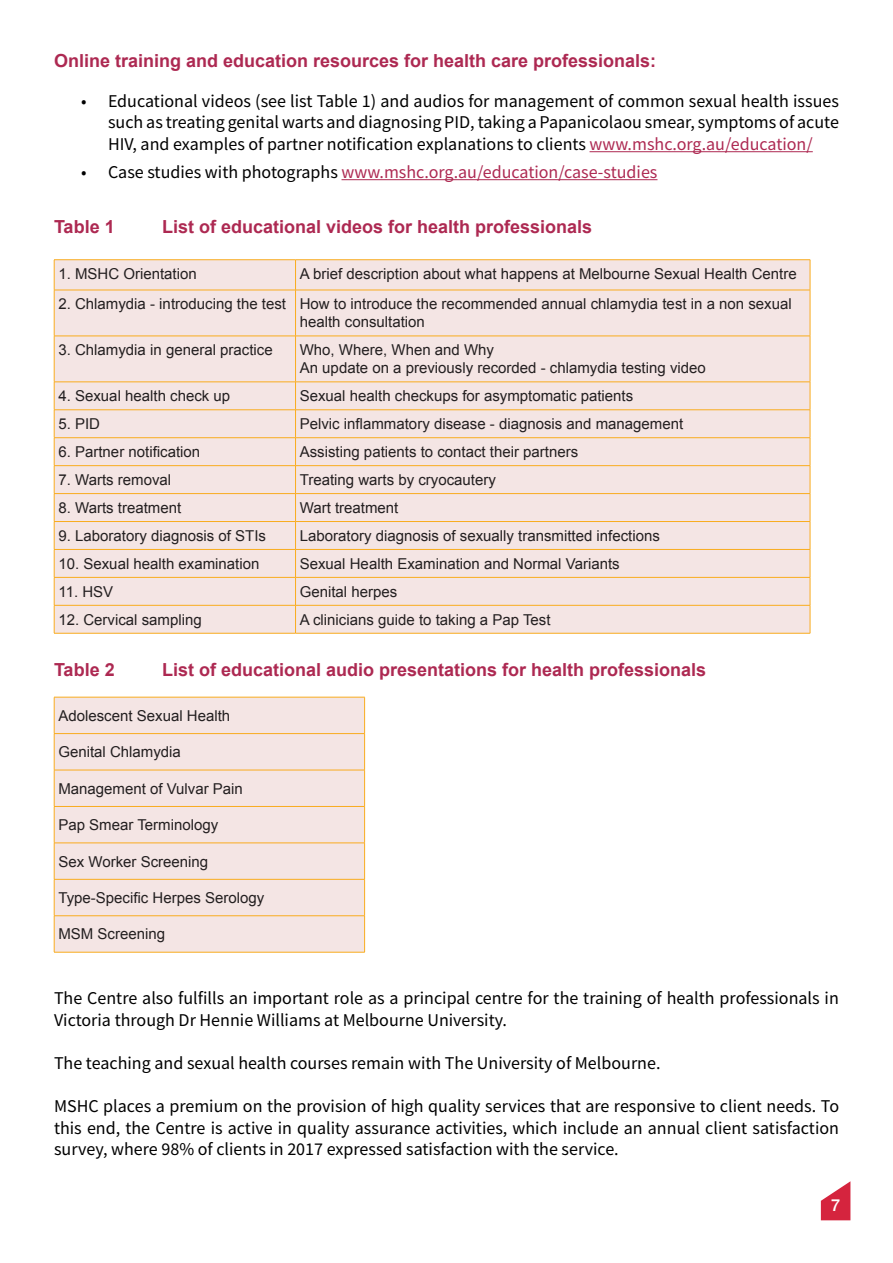
<style>
.page{position:relative;width:893px;height:1263px;background:#fff}
.page>*{position:absolute;margin:0;border:0;box-sizing:border-box;transform-origin:0 0}
.Body_Text{font:18px/21.6px "Source Sans Pro";color:#000;text-align:justify}
.Table_Header{font:700 18px "Arial";color:#ad2952}
.t1{font:18px "Source Sans Pro";color:#ad2952}
.Body_Text-2{font:700 18px "Arial";color:#ad2952}
.t2{font:500 16.5px "Helvetica Neue";color:#fff}
.Table_Body_Content{font:15px/18px "Arial";color:#231f20}
.s1{color:#ad2952}
.s2{color:#000}
</style>
<div class="page">
<svg style="left:821px;top:1181px;width:29px;height:39px"></svg>
<hr style="left:590px;top:151px;width:223px;height:1px;background:#ad2952">
<hr style="left:341px;top:179px;width:316px;height:1px;background:#ad2952">
<div style="left:55px;top:260px;width:755px;height:373px;background:#f4e5e4"></div>
<hr style="left:54px;top:259px;width:242px;height:1px;background:#f9ac1e">
<hr style="left:54px;top:260px;width:1px;height:30px;background:#f9ac1e">
<hr style="left:296px;top:259px;width:514px;height:1px;background:#f9ac1e">
<hr style="left:295px;top:260px;width:1px;height:30px;background:#f9ac1e">
<hr style="left:810px;top:260px;width:1px;height:30px;background:#f9ac1e">
<hr style="left:54px;top:290px;width:1px;height:46px;background:#f9ac1e">
<hr style="left:295px;top:290px;width:1px;height:46px;background:#f9ac1e">
<hr style="left:810px;top:290px;width:1px;height:46px;background:#f9ac1e">
<hr style="left:54px;top:336px;width:242px;height:1px;background:#f9ac1e">
<hr style="left:54px;top:336px;width:1px;height:46px;background:#f9ac1e">
<hr style="left:296px;top:336px;width:514px;height:1px;background:#f9ac1e">
<hr style="left:295px;top:336px;width:1px;height:46px;background:#f9ac1e">
<hr style="left:810px;top:336px;width:1px;height:46px;background:#f9ac1e">
<hr style="left:54px;top:382px;width:242px;height:1px;background:#f9ac1e">
<hr style="left:296px;top:382px;width:514px;height:1px;background:#f9ac1e">
<hr style="left:54px;top:409px;width:242px;height:1px;background:#f9ac1e">
<hr style="left:296px;top:409px;width:514px;height:1px;background:#f9ac1e">
<hr style="left:54px;top:437px;width:242px;height:1px;background:#f9ac1e">
<hr style="left:296px;top:437px;width:514px;height:1px;background:#f9ac1e">
<hr style="left:54px;top:465px;width:242px;height:1px;background:#f9ac1e">
<hr style="left:296px;top:465px;width:514px;height:1px;background:#f9ac1e">
<hr style="left:54px;top:493px;width:242px;height:1px;background:#f9ac1e">
<hr style="left:296px;top:493px;width:514px;height:1px;background:#f9ac1e">
<hr style="left:54px;top:521px;width:242px;height:1px;background:#f9ac1e">
<hr style="left:296px;top:521px;width:514px;height:1px;background:#f9ac1e">
<hr style="left:54px;top:549px;width:242px;height:1px;background:#f9ac1e">
<hr style="left:296px;top:549px;width:514px;height:1px;background:#f9ac1e">
<hr style="left:54px;top:577px;width:242px;height:1px;background:#f9ac1e">
<hr style="left:296px;top:577px;width:514px;height:1px;background:#f9ac1e">
<hr style="left:54px;top:605px;width:242px;height:1px;background:#f9ac1e">
<svg style="left:54px;top:382px;width:1px;height:251px"></svg>
<hr style="left:296px;top:605px;width:514px;height:1px;background:#f9ac1e">
<svg style="left:295px;top:382px;width:1px;height:251px"></svg>
<svg style="left:810px;top:382px;width:1px;height:251px"></svg>
<hr style="left:54px;top:633px;width:242px;height:1px;background:#f9ac1e">
<hr style="left:296px;top:633px;width:514px;height:1px;background:#f9ac1e">
<hr style="left:54px;top:290px;width:242px;height:1px;background:#f9ac1e">
<hr style="left:296px;top:290px;width:514px;height:1px;background:#f9ac1e">
<div style="left:55px;top:698px;width:309px;height:254px;background:#f4e5e4"></div>
<hr style="left:54px;top:733px;width:311px;height:1px;background:#f9ac1e">
<hr style="left:54px;top:770px;width:311px;height:1px;background:#f9ac1e">
<hr style="left:54px;top:806px;width:311px;height:1px;background:#f9ac1e">
<hr style="left:54px;top:843px;width:311px;height:1px;background:#f9ac1e">
<hr style="left:54px;top:879px;width:311px;height:1px;background:#f9ac1e">
<hr style="left:54px;top:915px;width:311px;height:1px;background:#f9ac1e">
<hr style="left:54px;top:697px;width:311px;height:1px;background:#f9ac1e">
<hr style="left:54px;top:697px;width:1px;height:36px;background:#f9ac1e">
<hr style="left:364px;top:697px;width:1px;height:36px;background:#f9ac1e">
<hr style="left:54px;top:734px;width:1px;height:36px;background:#f9ac1e">
<hr style="left:364px;top:734px;width:1px;height:36px;background:#f9ac1e">
<hr style="left:54px;top:770px;width:1px;height:36px;background:#f9ac1e">
<hr style="left:364px;top:770px;width:1px;height:36px;background:#f9ac1e">
<hr style="left:54px;top:807px;width:1px;height:36px;background:#f9ac1e">
<hr style="left:364px;top:807px;width:1px;height:36px;background:#f9ac1e">
<hr style="left:54px;top:843px;width:1px;height:36px;background:#f9ac1e">
<hr style="left:364px;top:843px;width:1px;height:36px;background:#f9ac1e">
<hr style="left:54px;top:879px;width:1px;height:36px;background:#f9ac1e">
<hr style="left:364px;top:879px;width:1px;height:36px;background:#f9ac1e">
<hr style="left:54px;top:916px;width:1px;height:36px;background:#f9ac1e">
<hr style="left:364px;top:916px;width:1px;height:36px;background:#f9ac1e">
<hr style="left:54px;top:952px;width:311px;height:1px;background:#f9ac1e">
<p class="Body_Text-2" style="left:54px;top:49px;width:604px">Online training and education resources for health care professionals:</p>
<p class="Body_Text" style="left:108px;top:90px;width:733px;text-indent:-27px">• Educational videos (see list Table 1) and audios for management of common sexual health issues such as treating genital warts and diagnosing PID, taking a Papanicolaou smear, symptoms of acute HIV, and examples of partner notification explanations to clients <span class="s1">www.mshc.org.au/education/</span></p>
<p class="t1" style="left:81px;top:160px;width:578px"><span class="s2">• Case studies with photographs</span> www.mshc.org.au/education/case-studies</p>
<p class="Table_Header" style="left:54px;top:214px;width:62px">Table 1</p>
<p class="Table_Header" style="left:162px;top:214px;width:432px">List of educational videos for health professionals</p>
<p class="Table_Body_Content" style="left:58px;top:265px;width:140px">1. MSHC Orientation</p>
<p class="Table_Body_Content" style="left:300px;top:265px;width:498px">A brief description about what happens at Melbourne Sexual Health Centre</p>
<p class="Table_Body_Content" style="left:58px;top:295px;width:229px">2. Chlamydia - introducing the test</p>
<p class="Table_Body_Content" style="left:300px;top:295px;width:493px">How to introduce the recommended annual chlamydia test in a non sexual health consultation</p>
<p class="Table_Body_Content" style="left:58px;top:341px;width:216px">3. Chlamydia in general practice</p>
<p class="Table_Body_Content" style="left:300px;top:341px;width:408px">Who, Where, When and Why<br>An update on a previously recorded - chlamydia testing video</p>
<p class="Table_Body_Content" style="left:58px;top:387px;width:173px">4. Sexual health check up</p>
<p class="Table_Body_Content" style="left:300px;top:387px;width:335px">Sexual health checkups for asymptomatic patients</p>
<p class="Table_Body_Content" style="left:58px;top:415px;width:43px">5. PID</p>
<p class="Table_Body_Content" style="left:300px;top:415px;width:385px">Pelvic inflammatory disease - diagnosis and management</p>
<p class="Table_Body_Content" style="left:58px;top:443px;width:143px">6. Partner notification</p>
<p class="Table_Body_Content" style="left:300px;top:443px;width:280px">Assisting patients to contact their partners</p>
<p class="Table_Body_Content" style="left:58px;top:471px;width:114px">7. Warts removal</p>
<p class="Table_Body_Content" style="left:300px;top:471px;width:198px">Treating warts by cryocautery</p>
<p class="Table_Body_Content" style="left:58px;top:499px;width:124px">8. Warts treatment</p>
<p class="Table_Body_Content" style="left:300px;top:499px;width:100px">Wart treatment</p>
<p class="Table_Body_Content" style="left:58px;top:527px;width:209px">9. Laboratory diagnosis of STIs</p>
<p class="Table_Body_Content" style="left:300px;top:527px;width:362px">Laboratory diagnosis of sexually transmitted infections</p>
<p class="Table_Body_Content" style="left:58px;top:555px;width:202px">10. Sexual health examination</p>
<p class="Table_Body_Content" style="left:300px;top:555px;width:321px">Sexual Health Examination and Normal Variants</p>
<p class="Table_Body_Content" style="left:58px;top:583px;width:56px">11. HSV</p>
<p class="Table_Body_Content" style="left:300px;top:583px;width:99px">Genital herpes</p>
<p class="Table_Body_Content" style="left:58px;top:611px;width:145px">12. Cervical sampling</p>
<p class="Table_Body_Content" style="left:300px;top:611px;width:252px">A clinicians guide to taking a Pap Test</p>
<p class="Table_Header" style="left:54px;top:657px;width:62px">Table 2</p>
<p class="Table_Header" style="left:162px;top:657px;width:546px">List of educational audio presentations for health professionals</p>
<p class="Table_Body_Content" style="left:58px;top:707px;width:173px">Adolescent Sexual Health</p>
<p class="Table_Body_Content" style="left:58px;top:743px;width:124px">Genital Chlamydia</p>
<p class="Table_Body_Content" style="left:58px;top:780px;width:186px">Management of Vulvar Pain</p>
<p class="Table_Body_Content" style="left:58px;top:816px;width:161px">Pap Smear Terminology</p>
<p class="Table_Body_Content" style="left:58px;top:852px;width:151px">Sex Worker Screening</p>
<p class="Table_Body_Content" style="left:58px;top:889px;width:207px">Type-Specific Herpes Serology</p>
<p class="Table_Body_Content" style="left:58px;top:925px;width:108px">MSM Screening</p>
<p class="Body_Text" style="left:54px;top:987px;width:786px">The Centre also fulfills an important role as a principal centre for the training of health professionals in<br>Victoria through Dr Hennie Williams at Melbourne University.</p>
<p class="Body_Text" style="left:54px;top:1052px;width:608px">The teaching and sexual health courses remain with The University of Melbourne.</p>
<p class="Body_Text" style="left:54px;top:1095px;width:787px">MSHC places a premium on the provision of high quality services that are responsive to client needs. To this end, the Centre is active in quality assurance activities, which include an annual client satisfaction survey, where 98% of clients in 2017 expressed satisfaction with the service.</p>
<p class="t2" style="left:831px;top:1192px;width:11px">7</p>
</div>
